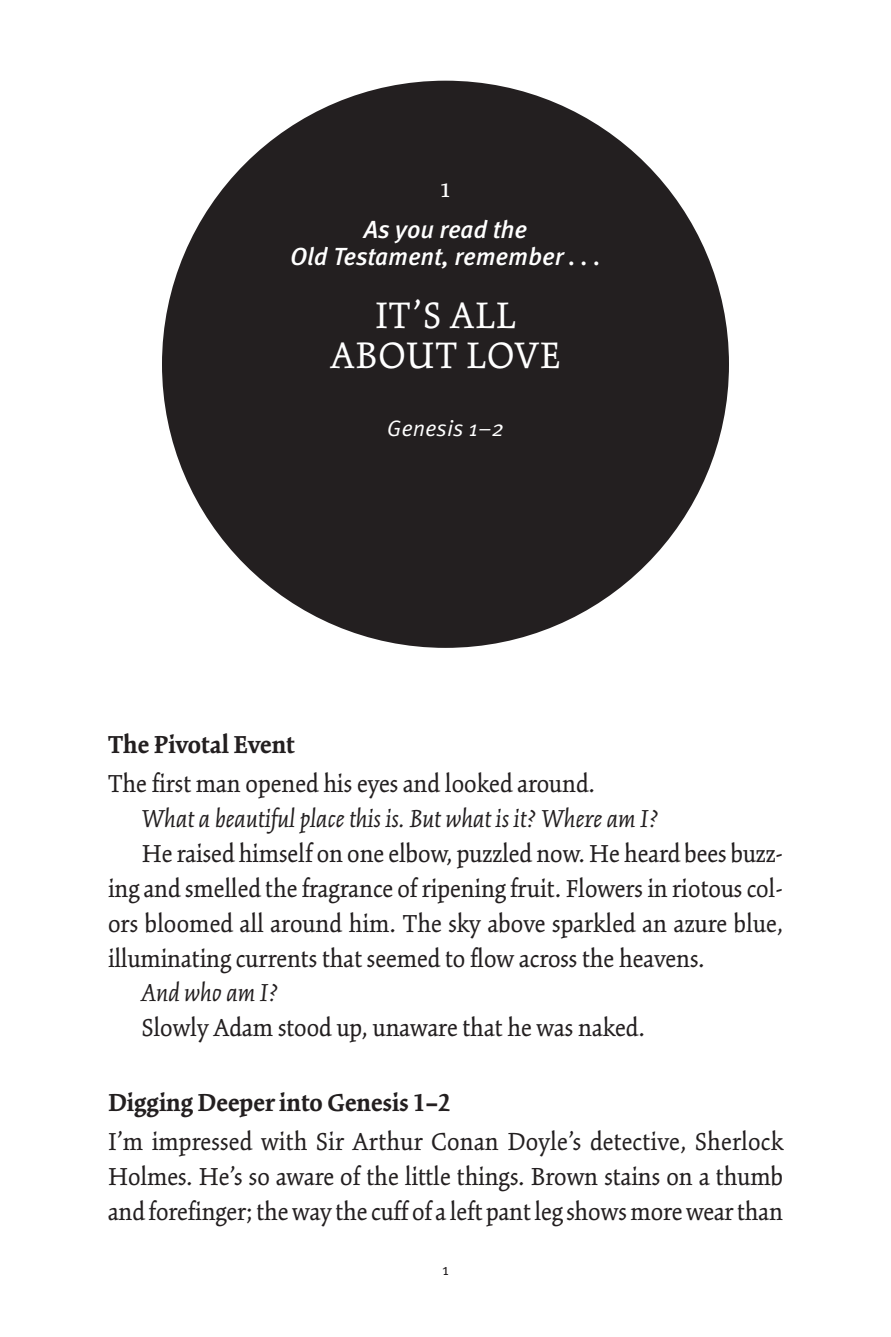
<style>
.page{position:relative;width:891px;height:1337px;background:#fff}
.page>*{position:absolute;margin:0;border:0;box-sizing:border-box;transform-origin:0 0}
.t1{font:40.5px/40.5px "Kinesis Pro 3";letter-spacing:.02em;color:#fff;text-align:center}
.t2{font:29.25px "Kinesis Pro 3";color:#fff}
.t3{font:27px/34.9px "Kinesis Pro 3";color:#231f20;text-align:justify}
.t4{font:italic 27px "Kinesis Pro 3";color:#231f20}
.t5{font:700 27px "Kinesis Pro 3";color:#231f20}
.t6{font:italic 500 24.75px/27px "Meta OT";letter-spacing:-.005em;color:#fff;text-align:center}
.t7{font:italic 22.5px "Meta OT";color:#fff}
.t8{font:15.75px "Meta OT";color:#231f20}
</style>
<div class="page">
<div style="left:162px;top:81px;width:567px;height:567px;background:#231f20;border-radius:50%"></div>
<p class="t2" style="left:441px;top:171px;width:10px">1</p>
<p class="t6" style="left:290px;top:216px;width:312px">As you read the<br>Old Testament, remember . . .</p>
<h1 class="t1" style="left:330px;top:294px;width:232px">IT’S ALL<br>ABOUT LOVE</h1>
<p class="t7" style="left:387px;top:413px;width:119px">Genesis 1–2</p>
<p class="t5" style="left:108px;top:728px;width:188px">The Pivotal Event</p>
<p class="t3" style="left:108px;top:766px;width:489px">The first man opened his eyes and looked around.</p>
<p class="t4" style="left:142px;top:803px;width:519px">What a beautiful place this is. But what is it? Where am I?</p>
<p class="t3" style="left:108px;top:836px;width:677px;text-indent:34px">He raised himself on one elbow, puzzled now. He heard bees buzz&shy;ing and smelled the fragrance of ripening fruit. Flowers in riotous col&shy;ors bloomed all around him. The sky above sparkled an azure blue, illuminating currents that seemed to flow across the heavens.</p>
<p class="t4" style="left:142px;top:977px;width:138px">And who am I?</p>
<p class="t3" style="left:142px;top:1010px;width:505px">Slowly Adam stood up, unaware that he was naked.</p>
<p class="t5" style="left:108px;top:1086px;width:344px">Digging Deeper into Genesis 1–2</p>
<p class="t3" style="left:108px;top:1124px;width:677px">I’m impressed with Sir Arthur Conan Doyle’s detective, Sherlock Holmes. He’s so aware of the little things. Brown stains on a thumb and forefinger; the way the cuff of a left pant leg shows more wear than</p>
<p class="t8" style="left:442px;top:1259px;width:8px">1</p>
</div>
